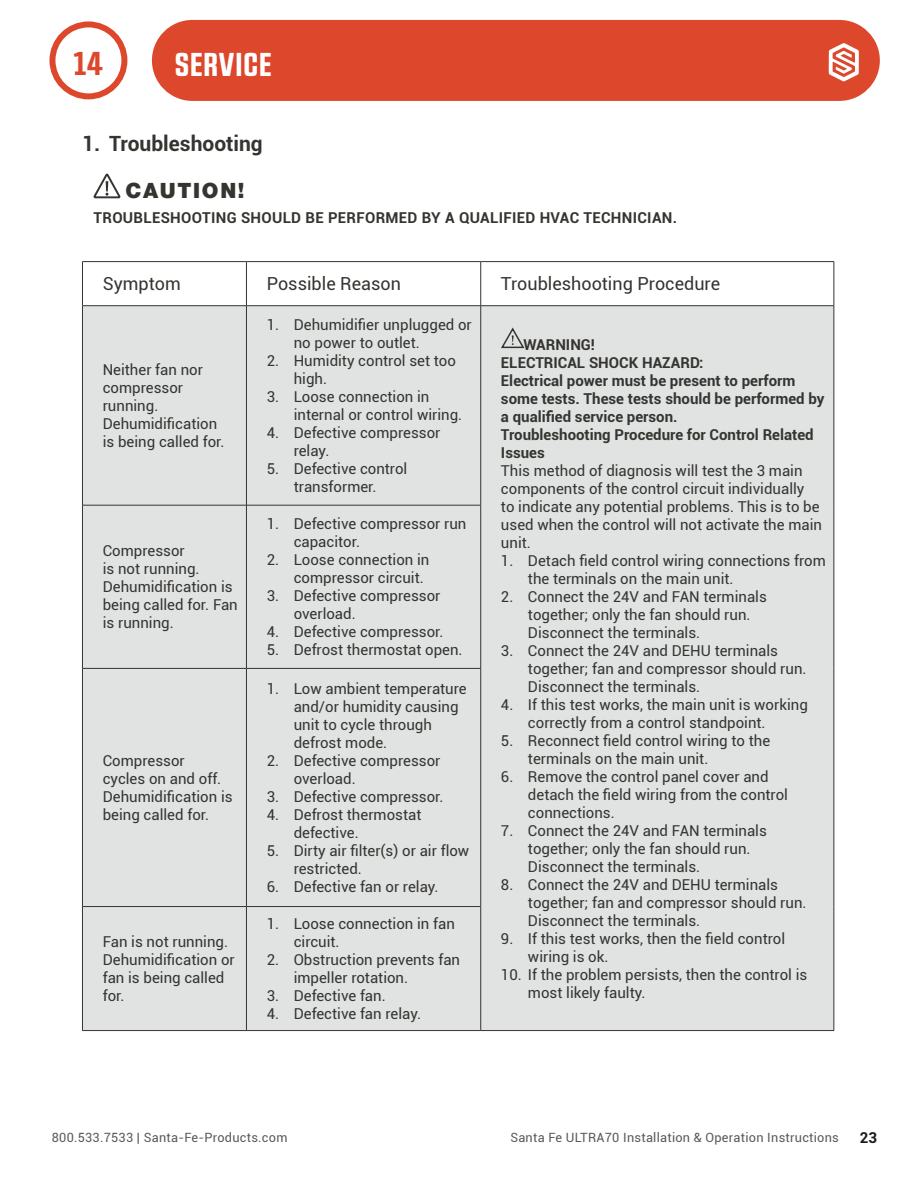
<style>
.page{position:relative;width:918px;height:1188px;background:#fff}
.page>*{position:absolute;margin:0;border:0;box-sizing:border-box;transform-origin:0 0}
.t1{font:700 33px "RB No 2.1 a W00";letter-spacing:.045em;color:#fff}
.t2{font:700 33px "RB No 2.1 a W00";color:#dd482d}
.t3{font:700 21px "Roboto";color:#343430}
.t4{font:900 21px "Helvetica Neue";letter-spacing:.08em;color:#353430}
.t5{font:18px "Roboto";color:#343430}
.t6{font:15px/18px "Roboto";color:#343430}
.t7{font:700 15px/18px "Roboto";color:#343430}
.t8{font:700 15px "Roboto";letter-spacing:.02em;color:#343430}
.t9{font:700 15px "Roboto";color:#1a1a1a}
.t10{font:12.75px "Roboto";letter-spacing:.02em;color:#585a5a}
</style>
<div class="page">
<svg style="left:93px;top:173px;width:28px;height:26px"></svg>
<div style="left:83px;top:306px;width:751px;height:724px;background:#e1e2e2"></div>
<hr style="left:82px;top:261px;width:164px;height:1px;background:#343430">
<hr style="left:82px;top:262px;width:1px;height:44px;background:#343430">
<hr style="left:246px;top:261px;width:235px;height:1px;background:#343430">
<hr style="left:246px;top:262px;width:1px;height:44px;background:#343430">
<hr style="left:481px;top:261px;width:353px;height:1px;background:#343430">
<hr style="left:480px;top:262px;width:1px;height:44px;background:#343430">
<hr style="left:834px;top:262px;width:1px;height:44px;background:#343430">
<hr style="left:82px;top:305px;width:164px;height:1px;background:#343430">
<hr style="left:82px;top:306px;width:1px;height:199px;background:#343430">
<hr style="left:246px;top:305px;width:235px;height:1px;background:#343430">
<hr style="left:246px;top:306px;width:1px;height:199px;background:#343430">
<hr style="left:481px;top:305px;width:353px;height:1px;background:#343430">
<hr style="left:480px;top:306px;width:1px;height:199px;background:#343430">
<hr style="left:834px;top:306px;width:1px;height:199px;background:#343430">
<hr style="left:82px;top:505px;width:164px;height:1px;background:#343430">
<hr style="left:82px;top:505px;width:1px;height:163px;background:#343430">
<hr style="left:246px;top:505px;width:235px;height:1px;background:#343430">
<hr style="left:246px;top:505px;width:1px;height:163px;background:#343430">
<hr style="left:480px;top:505px;width:1px;height:163px;background:#343430">
<hr style="left:834px;top:505px;width:1px;height:163px;background:#343430">
<hr style="left:82px;top:668px;width:164px;height:1px;background:#343430">
<hr style="left:82px;top:669px;width:1px;height:237px;background:#343430">
<hr style="left:246px;top:668px;width:235px;height:1px;background:#343430">
<hr style="left:246px;top:669px;width:1px;height:237px;background:#343430">
<hr style="left:480px;top:669px;width:1px;height:237px;background:#343430">
<hr style="left:834px;top:668px;width:1px;height:239px;background:#343430">
<hr style="left:82px;top:906px;width:164px;height:1px;background:#343430">
<hr style="left:82px;top:907px;width:1px;height:123px;background:#343430">
<hr style="left:246px;top:906px;width:235px;height:1px;background:#343430">
<hr style="left:246px;top:907px;width:1px;height:123px;background:#343430">
<hr style="left:480px;top:907px;width:1px;height:123px;background:#343430">
<hr style="left:834px;top:907px;width:1px;height:123px;background:#343430">
<hr style="left:82px;top:1030px;width:164px;height:1px;background:#343430">
<hr style="left:246px;top:1030px;width:235px;height:1px;background:#343430">
<hr style="left:481px;top:1030px;width:353px;height:1px;background:#343430">
<svg style="left:500px;top:327px;width:26px;height:22px"></svg>
<div style="left:152px;top:20px;width:728px;height:81px;background:#dd482d;border-radius:41px"></div>
<svg style="left:829px;top:43px;width:30px;height:38px"></svg>
<div style="left:49px;top:21px;width:78px;height:78px;border:6px solid #dd482d;border-radius:50%"></div>
<h1 class="t2" style="left:74px;top:44px;width:30px">14</h1>
<h1 class="t1" style="left:175px;top:45px;width:98px">SERVICE</h1>
<h2 class="t3" style="left:82px;top:132px;width:182px">1. Troubleshooting</h2>
<h2 class="t4" style="left:125px;top:178px;width:121px">CAUTION!</h2>
<p class="t8" style="left:94px;top:209px;width:585px">TROUBLESHOOTING SHOULD BE PERFORMED BY A QUALIFIED HVAC TECHNICIAN.</p>
<p class="t5" style="left:103px;top:274px;width:80px">Symptom</p>
<p class="t5" style="left:267px;top:274px;width:136px">Possible Reason</p>
<p class="t5" style="left:501px;top:274px;width:221px">Troubleshooting Procedure</p>
<p class="t6" style="left:103px;top:361px;width:123px">Neither fan nor compressor running.<br>Dehumidification is being called for.</p>
<p class="t6" style="left:103px;top:542px;width:137px">Compressor<br>is not running.<br>Dehumidification is being called for. Fan is running.</p>
<p class="t6" style="left:103px;top:752px;width:131px">Compressor<br>cycles on and off.<br>Dehumidification is being called for.</p>
<p class="t6" style="left:103px;top:933px;width:134px">Fan is not running.<br>Dehumidification or fan is being called for.</p>
<p class="t6" style="left:294px;top:316px;width:180px;text-indent:-27px">1. Dehumidifier unplugged or no power to outlet.</p>
<p class="t6" style="left:294px;top:352px;width:164px;text-indent:-27px">2. Humidity control set too high.</p>
<p class="t6" style="left:294px;top:388px;width:170px;text-indent:-27px">3. Loose connection in internal or control wiring.</p>
<p class="t6" style="left:294px;top:424px;width:148px;text-indent:-27px">4. Defective compressor relay.</p>
<p class="t6" style="left:267px;top:460px;width:142px;text-align:center">5. Defective control transformer.</p>
<p class="t6" style="left:294px;top:515px;width:174px;text-indent:-27px">1. Defective compressor run capacitor.</p>
<p class="t6" style="left:294px;top:551px;width:137px;text-indent:-27px">2. Loose connection in compressor circuit.</p>
<p class="t6" style="left:294px;top:587px;width:148px;text-indent:-27px">3. Defective compressor overload.</p>
<p class="t6" style="left:267px;top:623px;width:178px">4. Defective compressor.</p>
<p class="t6" style="left:267px;top:641px;width:197px">5. Defrost thermostat open.</p>
<p class="t6" style="left:294px;top:680px;width:175px;text-indent:-27px">1. Low ambient temperature and/or humidity causing unit to cycle through defrost mode.</p>
<p class="t6" style="left:294px;top:752px;width:148px;text-indent:-27px">2. Defective compressor overload.</p>
<p class="t6" style="left:267px;top:788px;width:178px">3. Defective compressor.</p>
<p class="t6" style="left:294px;top:806px;width:129px;text-indent:-27px">4. Defrost thermostat defective.</p>
<p class="t6" style="left:294px;top:842px;width:177px;text-indent:-27px">5. Dirty air filter(s) or air flow restricted.</p>
<p class="t6" style="left:267px;top:878px;width:173px">6. Defective fan or relay.</p>
<p class="t6" style="left:294px;top:915px;width:163px;text-indent:-27px">1. Loose connection in fan circuit.</p>
<p class="t6" style="left:294px;top:951px;width:168px;text-indent:-27px">2. Obstruction prevents fan impeller rotation.</p>
<p class="t6" style="left:267px;top:987px;width:121px">3. Defective fan.</p>
<p class="t6" style="left:267px;top:1005px;width:156px">4. Defective fan relay.</p>
<p class="t7" style="left:501px;top:336px;width:325px;text-indent:22px">WARNING!<br>ELECTRICAL SHOCK HAZARD:<br>Electrical power must be present to perform some tests. These tests should be performed by a qualified service person.<br>Troubleshooting Procedure for Control Related<br>Issues</p>
<p class="t6" style="left:501px;top:462px;width:323px">This method of diagnosis will test the 3 main components of the control circuit individually<br>to indicate any potential problems. This is to be used when the control will not activate the main unit.</p>
<p class="t6" style="left:528px;top:552px;width:299px;text-indent:-27px">1. Detach field control wiring connections from the terminals on the main unit.</p>
<p class="t6" style="left:528px;top:588px;width:240px;text-indent:-27px">2. Connect the 24V and FAN terminals together; only the fan should run.<br>Disconnect the terminals.</p>
<p class="t6" style="left:528px;top:642px;width:280px;text-indent:-27px">3. Connect the 24V and DEHU terminals together; fan and compressor should run.<br>Disconnect the terminals.</p>
<p class="t6" style="left:528px;top:696px;width:281px;text-indent:-27px">4. If this test works, the main unit is working correctly from a control standpoint.</p>
<p class="t6" style="left:528px;top:732px;width:244px;text-indent:-27px">5. Reconnect field control wiring to the terminals on the main unit.</p>
<p class="t6" style="left:528px;top:768px;width:262px;text-indent:-27px">6. Remove the control panel cover and detach the field wiring from the control connections.</p>
<p class="t6" style="left:528px;top:822px;width:240px;text-indent:-27px">7. Connect the 24V and FAN terminals together; only the fan should run.<br>Disconnect the terminals.</p>
<p class="t6" style="left:528px;top:876px;width:280px;text-indent:-27px">8. Connect the 24V and DEHU terminals together; fan and compressor should run.<br>Disconnect the terminals.</p>
<p class="t6" style="left:528px;top:930px;width:259px;text-indent:-27px">9. If this test works, then the field control wiring is ok.</p>
<p class="t6" style="left:528px;top:966px;width:281px;text-indent:-27px">10. If the problem persists, then the control is most likely faulty.</p>
<p class="t10" style="left:52px;top:1130px;width:237px">800.533.7533 | Santa-Fe-Products.com</p>
<p class="t10" style="left:510px;top:1130px;width:330px">Santa Fe ULTRA70 Installation &amp; Operation Instructions</p>
<p class="t9" style="left:860px;top:1129px;width:19px">23</p>
</div>
